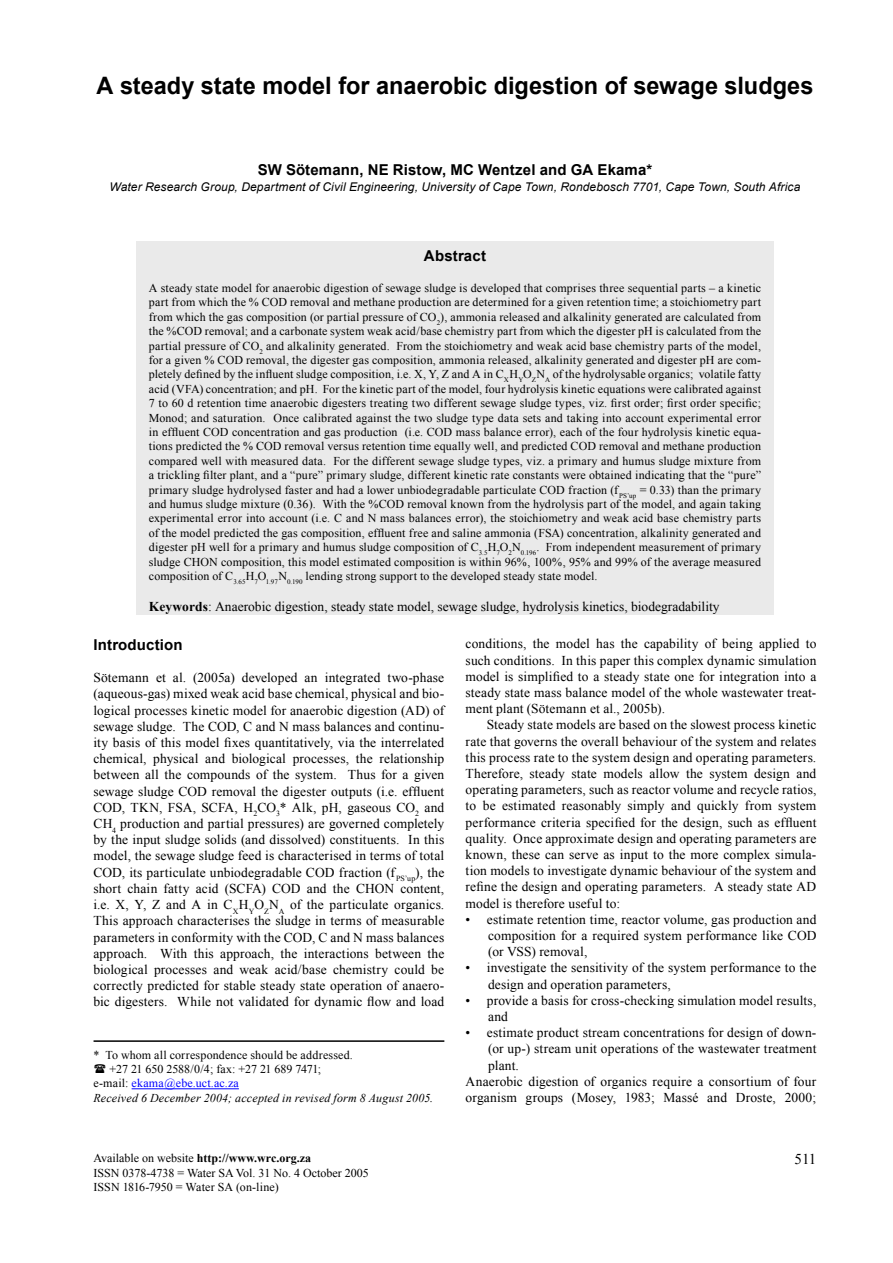
<style>
.page{position:relative;width:893px;height:1263px;background:#fff}
.page>*{position:absolute;margin:0;border:0;box-sizing:border-box;transform-origin:0 0}
.Headline{font:700 24px "Arial";color:#000}
.Author{font:700 15px "Arial";letter-spacing:.01em;color:#000}
.Subhead_1{font:700 15px "Arial";letter-spacing:.01em;color:#000}
.t1{font:15px "Times New Roman";color:#000}
.Body_Text{font:13.5px/16.2px "Times New Roman";letter-spacing:.01em;color:#000;text-align:justify}
.Bullet{font:13.5px/16.2px "Times New Roman";letter-spacing:.01em;color:#000;text-align:justify}
.Keywords{font:13.5px "Times New Roman";color:#000}
.Abstract{font:12px/14.4px "Times New Roman";letter-spacing:.005em;color:#000;text-align:justify}
.Address{font:italic 12px "Arial";letter-spacing:.01em;color:#000}
.Body_text_2{font:12px "Times New Roman";letter-spacing:.01em;color:#000}
.Body_text_2-2{font:italic 12px "Times New Roman";letter-spacing:.015em;color:#000}
.t2{font:700 12px "Times New Roman";color:#000}
.Body_text_2-3{font:12px "Times New Roman";letter-spacing:.02em;color:#00f}
.s1{font-weight:700}
.s2{color:#000}
.s3{font-weight:400}
</style>
<div class="page">
<div style="left:136px;top:241px;width:638px;height:374px;background:#eaeaea"></div>
<hr style="left:132px;top:1088px;width:107px;height:1px;background:#00f">
<hr style="left:94px;top:1040px;width:350px;height:2px;background:#000">
<p class="Headline" style="left:96px;top:70px;width:718px">A steady state model for anaerobic digestion of sewage sludges</p>
<p class="Author" style="left:258px;top:160px;width:396px">SW Sötemann, NE Ristow, MC Wentzel and GA Ekama*</p>
<p class="Address" style="left:110px;top:179px;width:692px">Water Research Group, Department of Civil Engineering, University of Cape Town, Rondebosch 7701, Cape Town, South Africa</p>
<p class="Author" style="left:424px;top:246px;width:64px">Abstract</p>
<p class="Abstract" style="left:149px;top:281px;width:614px">A steady state model for anaerobic digestion of sewage sludge is developed that comprises three sequential parts – a kinetic part from which the % COD removal and methane production are determined for a given retention time; a stoichiometry part from which the gas composition (or partial pressure of CO<sub>2</sub>), ammonia released and alkalinity generated are calculated from the %COD removal; and a carbonate system weak acid/base chemistry part from which the digester pH is calculated from the partial pressure of CO<sub>2</sub> and alkalinity generated. From the stoichiometry and weak acid base chemistry parts of the model, for a given % COD removal, the digester gas composition, ammonia released, alkalinity generated and digester pH are com&shy;pletely defined by the influent sludge composition, i.e. X, Y, Z and A in C<sub>X</sub>H<sub>Y</sub>O<sub>Z</sub>N<sub>A</sub> of the hydrolysable organics; volatile fatty acid (VFA) concentration; and pH. For the kinetic part of the model, four hydrolysis kinetic equations were calibrated against 7 to 60 d retention time anaerobic digesters treating two different sewage sludge types, viz. first order; first order specific; Monod; and saturation. Once calibrated against the two sludge type data sets and taking into account experimental error in effluent COD concentration and gas production (i.e. COD mass balance error), each of the four hydrolysis kinetic equa&shy;tions predicted the % COD removal versus retention time equally well, and predicted COD removal and methane production compared well with measured data. For the different sewage sludge types, viz. a primary and humus sludge mixture from a trickling filter plant, and a “pure” primary sludge, different kinetic rate constants were obtained indicating that the “pure” primary sludge hydrolysed faster and had a lower unbiodegradable particulate COD fraction (f <sub>PS’up</sub> = 0.33) than the primary and humus sludge mixture (0.36). With the %COD removal known from the hydrolysis part of the model, and again taking experimental error into account (i.e. C and N mass balances error), the stoichiometry and weak acid base chemistry parts of the model predicted the gas composition, effluent free and saline ammonia (FSA) concentration, alkalinity generated and digester pH well for a primary and humus sludge composition of C<sub>3.5</sub>H<sub>7</sub>O<sub>2</sub>N<sub>0.196</sub>. From independent measurement of primary sludge CHON composition, this model estimated composition is within 96%, 100%, 95% and 99% of the average measured composition of C<sub>3.65</sub>H<sub>7</sub>O<sub>1.97</sub>N<sub>0.190</sub> lending strong support to the developed steady state model.</p>
<p class="Keywords" style="left:149px;top:597px;width:572px"><span class="s1">Keywords</span>: Anaerobic digestion, steady state model, sewage sludge, hydrolysis kinetics, biodegradability</p>
<p class="Subhead_1" style="left:94px;top:635px;width:91px">Introduction</p>
<p class="Body_Text" style="left:94px;top:669px;width:352px">Sötemann et al. (2005a) developed an integrated two-phase (aqueous-gas) mixed weak acid base chemical, physical and bio&shy;logical processes kinetic model for anaerobic digestion (AD) of sewage sludge. The COD, C and N mass balances and continu&shy;ity basis of this model fixes quantitatively, via the interrelated chemical, physical and biological processes, the relationship between all the compounds of the system. Thus for a given sewage sludge COD removal the digester outputs (i.e. effluent COD, TKN, FSA, SCFA, H<sub>2</sub>CO<sub>3</sub>* Alk, pH, gaseous CO<sub>2</sub> and CH<sub>4</sub> production and partial pressures) are governed completely by the input sludge solids (and dissolved) constituents. In this model, the sewage sludge feed is characterised in terms of total COD, its particulate unbiodegradable COD fraction (f <sub>PS’up</sub>), the short chain fatty acid (SCFA) COD and the CHON content, i.e. X, Y, Z and A in C<sub>X</sub>H<sub>Y</sub>O<sub>Z</sub>N<sub>A</sub> of the particulate organics.<br>This approach characterises the sludge in terms of measurable parameters in conformity with the COD, C and N mass balances approach. With this approach, the interactions between the biological processes and weak acid/base chemistry could be correctly predicted for stable steady state operation of anaero&shy;bic digesters. While not validated for dynamic flow and load</p>
<p class="Body_text_2" style="left:94px;top:1046px;width:261px">* To whom all correspondence should be addressed.</p>
<p class="Body_text_2" style="left:110px;top:1061px;width:213px">+27 21 650 2588/0/4; fax: +27 21 689 7471;</p>
<p class="Body_text_2-3" style="left:94px;top:1075px;width:147px"><span class="s2">e-mail:</span> ekama@ebe.uct.ac.za</p>
<p class="Body_text_2-2" style="left:94px;top:1089px;width:341px">Received 6 December 2004; accepted in revised form 8 August 2005.</p>
<p class="t2" style="left:94px;top:1150px;width:219px"><span class="s3">Available on website</span> http://www.wrc.org.za</p>
<p class="Abstract" style="left:94px;top:1165px;width:277px">ISSN 0378-4738 = Water SA Vol. 31 No. 4 October 2005</p>
<p class="Abstract" style="left:94px;top:1179px;width:187px">ISSN 1816-7950 = Water SA (on-line)</p>
<p class="Body_Text" style="left:466px;top:635px;width:352px">conditions, the model has the capability of being applied to such conditions. In this paper this complex dynamic simulation model is simplified to a steady state one for integration into a steady state mass balance model of the whole wastewater treat&shy;ment plant (Sötemann et al., 2005b).</p>
<p class="Body_Text" style="left:466px;top:716px;width:352px;text-indent:21px">Steady state models are based on the slowest process kinetic rate that governs the overall behaviour of the system and relates this process rate to the system design and operating parameters.<br>Therefore, steady state models allow the system design and operating parameters, such as reactor volume and recycle ratios, to be estimated reasonably simply and quickly from system performance criteria specified for the design, such as effluent quality. Once approximate design and operating parameters are known, these can serve as input to the more complex simula&shy;tion models to investigate dynamic behaviour of the system and refine the design and operating parameters. A steady state AD model is therefore useful to:</p>
<p class="Bullet" style="left:488px;top:911px;width:330px;text-indent:-22px">• estimate retention time, reactor volume, gas production and composition for a required system performance like COD (or VSS) removal,</p>
<p class="Bullet" style="left:488px;top:959px;width:330px;text-indent:-22px">• investigate the sensitivity of the system performance to the design and operation parameters,</p>
<p class="Bullet" style="left:488px;top:992px;width:330px;text-indent:-22px">• provide a basis for cross-checking simulation model results, and</p>
<p class="Bullet" style="left:488px;top:1024px;width:330px;text-indent:-22px">• estimate product stream concentrations for design of down-(or up-) stream unit operations of the wastewater treatment plant.</p>
<p class="Body_Text" style="left:466px;top:1073px;width:352px">Anaerobic digestion of organics require a consortium of four organism groups (Mosey, 1983; Massé and Droste, 2000;</p>
<p class="t1" style="left:794px;top:1149px;width:23px">511</p>
</div>
